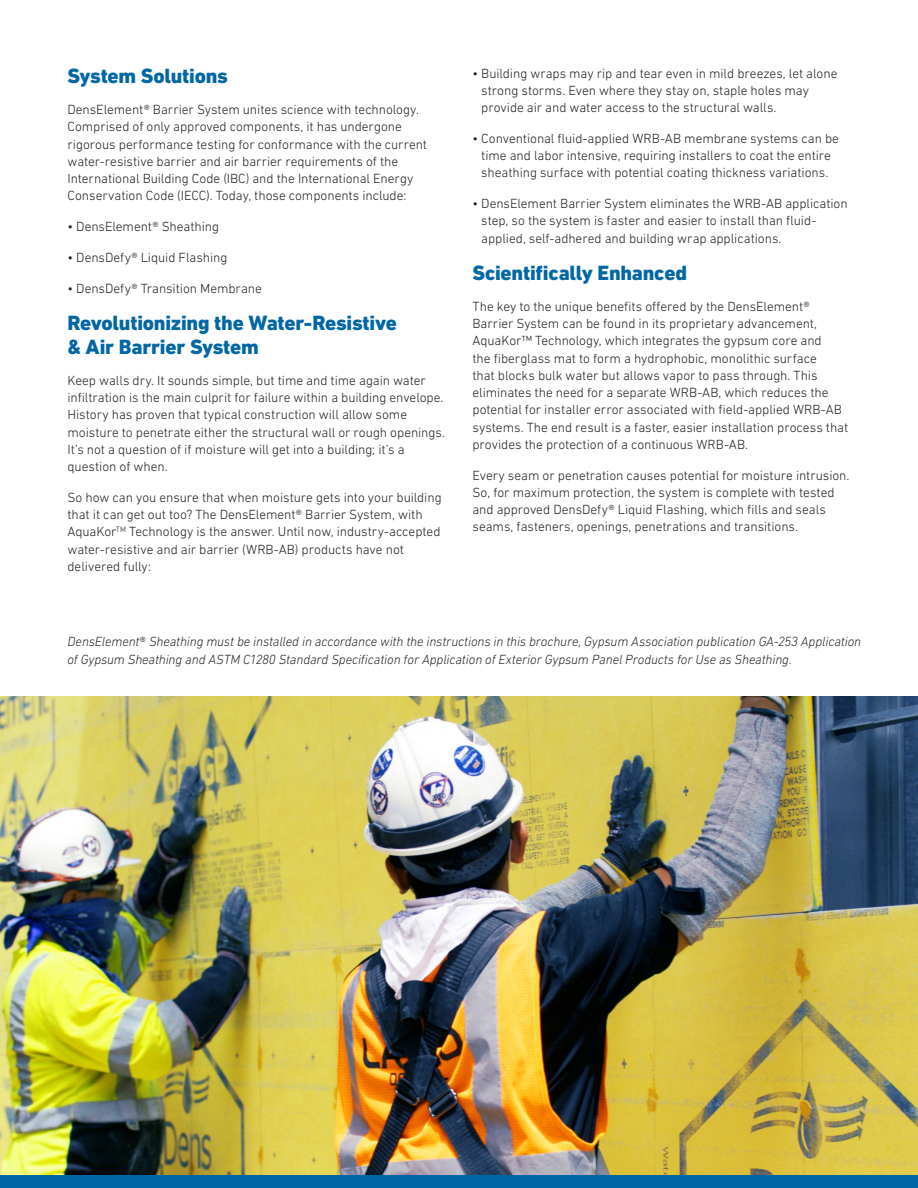
<style>
.page{position:relative;width:918px;height:1188px;background:#fff}
.page>*{position:absolute;margin:0;border:0;box-sizing:border-box;transform-origin:0 0}
.body_install{font:800 21px/24px "DIN Next LT Pro";letter-spacing:-.01em;color:#0067a5}
.body_install-2{font:300 13.5px/17.2px "DIN Next LT Pro";letter-spacing:-.005em;color:#231f20}
.body_install-3{font:italic 300 13.5px/17.2px "DIN Next LT Pro";letter-spacing:-.01em;color:#231f20}
.s1{font-style:normal}
</style>
<div class="page">
<div style="left:0;top:1174px;width:918px;height:14px;background:#0067a5"></div>
<img style="left:0;top:697px;width:918px;height:477px">
<p class="body_install" style="left:68px;top:64px;width:162px">System Solutions</p>
<p class="body_install-2" style="left:68px;top:101px;width:361px">DensElement® Barrier System unites science with technology.<br>Comprised of only approved components, it has undergone rigorous performance testing for conformance with the current water-resistive barrier and air barrier requirements of the International Building Code (IBC) and the International Energy Conservation Code (IECC). Today, those components include:</p>
<p class="body_install-2" style="left:68px;top:218px;width:153px">• DensElement® Sheathing</p>
<p class="body_install-2" style="left:68px;top:248px;width:161px">• DensDefy® Liquid Flashing</p>
<p class="body_install-2" style="left:68px;top:279px;width:196px">• DensDefy® Transition Membrane</p>
<p class="body_install" style="left:68px;top:311px;width:331px">Revolutionizing the Water-Resistive &amp; Air Barrier System</p>
<p class="body_install-2" style="left:68px;top:371px;width:379px">Keep walls dry. It sounds simple, but time and time again water infiltration is the main culprit for failure within a building envelope.<br>History has proven that typical construction will allow some moisture to penetrate either the structural wall or rough openings.<br>It’s not a question of if moisture will get into a building; it’s a question of when.</p>
<p class="body_install-2" style="left:68px;top:488px;width:376px">So how can you ensure that when moisture gets into your building that it can get out too? The DensElement® Barrier System, with AquaKor<sup>TM</sup> Technology is the answer. Until now, industry-accepted water-resistive and air barrier (WRB-AB) products have not delivered fully:</p>
<p class="body_install-2" style="left:481px;top:64px;width:358px;text-indent:-9px">• Building wraps may rip and tear even in mild breezes, let alone strong storms. Even where they stay on, staple holes may provide air and water access to the structural walls.</p>
<p class="body_install-2" style="left:472px;top:130px;width:368px;text-align:center">• Conventional fluid-applied WRB-AB membrane systems can be time and labor intensive, requiring installers to coat the entire sheathing surface with potential coating thickness variations.</p>
<p class="body_install-2" style="left:481px;top:195px;width:368px;text-indent:-9px">• DensElement Barrier System eliminates the WRB-AB application step, so the system is faster and easier to install than fluid&shy;applied, self-adhered and building wrap applications.</p>
<p class="body_install" style="left:472px;top:261px;width:216px">Scientifically Enhanced</p>
<p class="body_install-2" style="left:472px;top:298px;width:377px">The key to the unique benefits offered by the DensElement® Barrier System can be found in its proprietary advancement, AquaKor™ Technology, which integrates the gypsum core and<br>the fiberglass mat to form a hydrophobic, monolithic surface<br>that blocks bulk water but allows vapor to pass through. This eliminates the need for a separate WRB-AB, which reduces the potential for installer error associated with field-applied WRB-AB systems. The end result is a faster, easier installation process that provides the protection of a continuous WRB-AB.</p>
<p class="body_install-2" style="left:472px;top:466px;width:379px">Every seam or penetration causes potential for moisture intrusion.<br>So, for maximum protection, the system is complete with tested and approved DensDefy® Liquid Flashing, which fills and seals seams, fasteners, openings, penetrations and transitions.</p>
<p class="body_install-3" style="left:68px;top:633px;width:795px">DensElement<span class="s1">®</span> Sheathing must be installed in accordance with the instructions in this brochure, Gypsum Association publication GA-253 Application of Gypsum Sheathing and ASTM C1280 Standard Specification for Application of Exterior Gypsum Panel Products for Use as Sheathing.</p>
</div>
